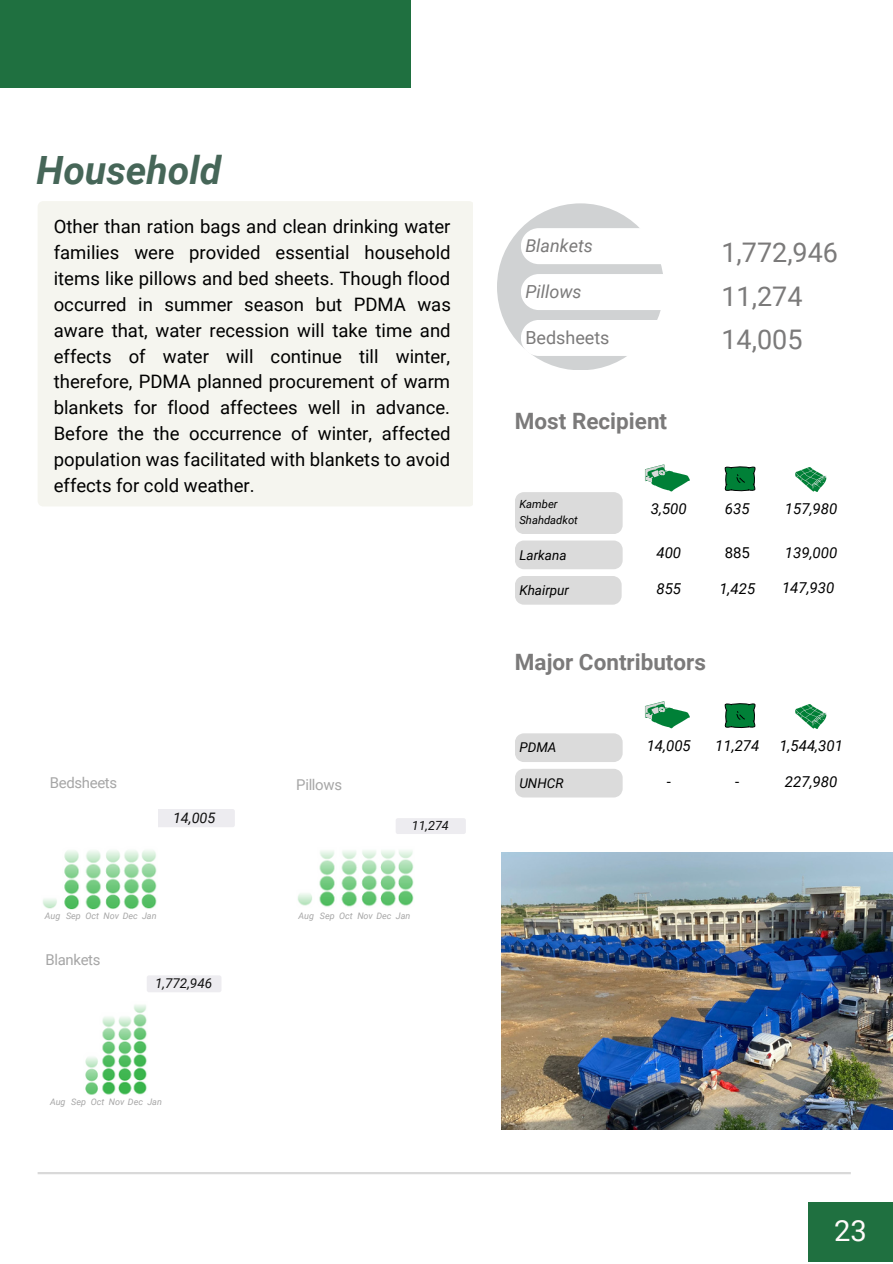
<style>
.page{position:relative;width:893px;height:1264px;background:#fff}
.page>*{position:absolute;margin:0;border:0;box-sizing:border-box;transform-origin:0 0}
.t1{font:italic 700 39px "Roboto";color:#466658}
.t2{font:29.1px "Roboto";color:#fffafa}
.t3{font:27px/43.5px "Roboto";color:#7b7a7a}
.t4{font:700 22.5px "Roboto";color:#7b7a7a}
.t5{font:18.45px/25.8px "Roboto";color:#000;text-align:justify}
.t6{font:italic 18px "Roboto";color:#7b7a7a}
.t7{font:18px "Roboto";color:#7b7a7a}
.t8{font:italic 15px "Roboto";color:#000}
.t9{font:15px "Roboto";color:#000}
.t10{font:14.85px "Roboto";letter-spacing:-.02em;color:#a6a6a6}
.t11{font:italic 14.4px "Roboto";color:#0f0f0f}
.t12{font:italic 13.5px "Roboto";color:#000}
.t13{font:italic 13.5px "Roboto";color:#0f0f0f}
.t14{font:italic 12.6px "Roboto";color:#0f0f0f}
.t15{font:italic 11.25px/15.8px "Roboto";color:#000}
.t16{font:italic 9px "Roboto";color:#a6a6a6}
</style>
<div class="page">
<div style="left:0;top:0;width:410px;height:88px;background:#1f7040"></div>
<div style="left:808px;top:1201px;width:84px;height:60px;background:#1f7040"></div>
<hr style="left:38px;top:1171px;width:812px;height:3px;background:#d9d9d9">
<div style="left:497px;top:203px;width:167px;height:167px;background:#d0d2d3;border-radius:50%"></div>
<div style="left:515px;top:733px;width:107px;height:29px;background:#dbdbdb"></div>
<div style="left:515px;top:769px;width:107px;height:28px;background:#dbdbdb"></div>
<div style="left:521px;top:228px;width:140px;height:36px;background:#fff"></div>
<div style="left:521px;top:274px;width:143px;height:36px;background:#fff"></div>
<div style="left:521px;top:320px;width:136px;height:36px;background:#fff"></div>
<div style="left:515px;top:492px;width:107px;height:42px;background:#dbdbdb"></div>
<div style="left:515px;top:540px;width:107px;height:29px;background:#dbdbdb"></div>
<div style="left:515px;top:576px;width:106px;height:28px;background:#dbdbdb"></div>
<svg style="left:724px;top:703px;width:31px;height:25px"></svg>
<img style="left:795px;top:704px;width:31px;height:24px">
<svg style="left:645px;top:701px;width:45px;height:27px"></svg>
<svg style="left:724px;top:466px;width:31px;height:25px"></svg>
<img style="left:795px;top:467px;width:31px;height:24px">
<svg style="left:645px;top:464px;width:45px;height:27px"></svg>
<img style="left:502px;top:852px;width:390px;height:277px">
<div style="left:38px;top:201px;width:435px;height:305px;background:#f5f5ef"></div>
<svg style="left:158px;top:809px;width:77px;height:18px"></svg>
<img style="left:85px;top:991px;width:63px;height:104px">
<div style="left:147px;top:975px;width:74px;height:17px;background:#edecf0;border-radius:2px"></div>
<img style="left:43px;top:850px;width:114px;height:59px">
<img style="left:297px;top:850px;width:117px;height:57px">
<svg style="left:396px;top:818px;width:70px;height:16px"></svg>
<h1 class="t1" style="left:36px;top:147px;width:186px">Household</h1>
<p class="t5" style="left:54px;top:214px;width:398px">Other than ration bags and clean drinking water families were provided essential household items like pillows and bed sheets. Though flood occurred in summer season but PDMA was aware that, water recession will take time and effects of water will continue till winter, therefore, PDMA planned procurement of warm blankets for flood affectees well in advance.<br>Before the the occurrence of winter, affected population was facilitated with blankets to avoid effects for cold weather.</p>
<p class="t10" style="left:50px;top:773px;width:69px">Bedsheets</p>
<p class="t11" style="left:173px;top:809px;width:44px">14,005</p>
<p class="t10" style="left:296px;top:776px;width:47px">Pillows</p>
<p class="t14" style="left:412px;top:818px;width:39px">11,274</p>
<p class="t16" style="left:45px;top:910px;width:113px">Aug Sep Oct Nov Dec Jan</p>
<p class="t16" style="left:298px;top:910px;width:113px">Aug Sep Oct Nov Dec Jan</p>
<p class="t10" style="left:45px;top:951px;width:57px">Blankets</p>
<p class="t13" style="left:155px;top:975px;width:58px">1,772,946</p>
<p class="t16" style="left:50px;top:1097px;width:113px">Aug Sep Oct Nov Dec Jan</p>
<p class="t6" style="left:525px;top:235px;width:69px">Blankets</p>
<p class="t6" style="left:525px;top:281px;width:58px">Pillows</p>
<p class="t7" style="left:525px;top:327px;width:86px">Bedsheets</p>
<p class="t4" style="left:515px;top:408px;width:154px">Most Recipient</p>
<h3 class="t3" style="left:721px;top:231px;width:118px">1,772,946<br>11,274<br>14,005</h3>
<p class="t15" style="left:519px;top:496px;width:60px">Kamber<br>Shahdadkot</p>
<p class="t12" style="left:519px;top:547px;width:49px">Larkana</p>
<p class="t12" style="left:519px;top:582px;width:51px">Khairpur</p>
<p class="t8" style="left:650px;top:500px;width:37px">3,500</p>
<p class="t8" style="left:656px;top:544px;width:26px">400</p>
<p class="t8" style="left:656px;top:580px;width:26px">855</p>
<p class="t8" style="left:725px;top:500px;width:26px">635</p>
<p class="t9" style="left:724px;top:544px;width:27px">885</p>
<p class="t8" style="left:719px;top:580px;width:37px">1,425</p>
<p class="t4" style="left:515px;top:649px;width:192px">Major Contributors</p>
<p class="t8" style="left:784px;top:500px;width:54px">157,980</p>
<p class="t8" style="left:784px;top:544px;width:54px">139,000</p>
<p class="t8" style="left:782px;top:579px;width:54px">147,930</p>
<p class="t12" style="left:519px;top:740px;width:39px">PDMA</p>
<p class="t12" style="left:519px;top:775px;width:46px">UNHCR</p>
<p class="t8" style="left:646px;top:737px;width:46px">14,005</p>
<p class="t9" style="left:666px;top:772px;width:6px">-</p>
<p class="t8" style="left:715px;top:737px;width:46px">11,274</p>
<p class="t9" style="left:735px;top:772px;width:6px">-</p>
<p class="t8" style="left:779px;top:737px;width:65px">1,544,301</p>
<p class="t8" style="left:784px;top:772px;width:54px">227,980</p>
<h2 class="t2" style="left:834px;top:1214px;width:34px">23</h2>
</div>
